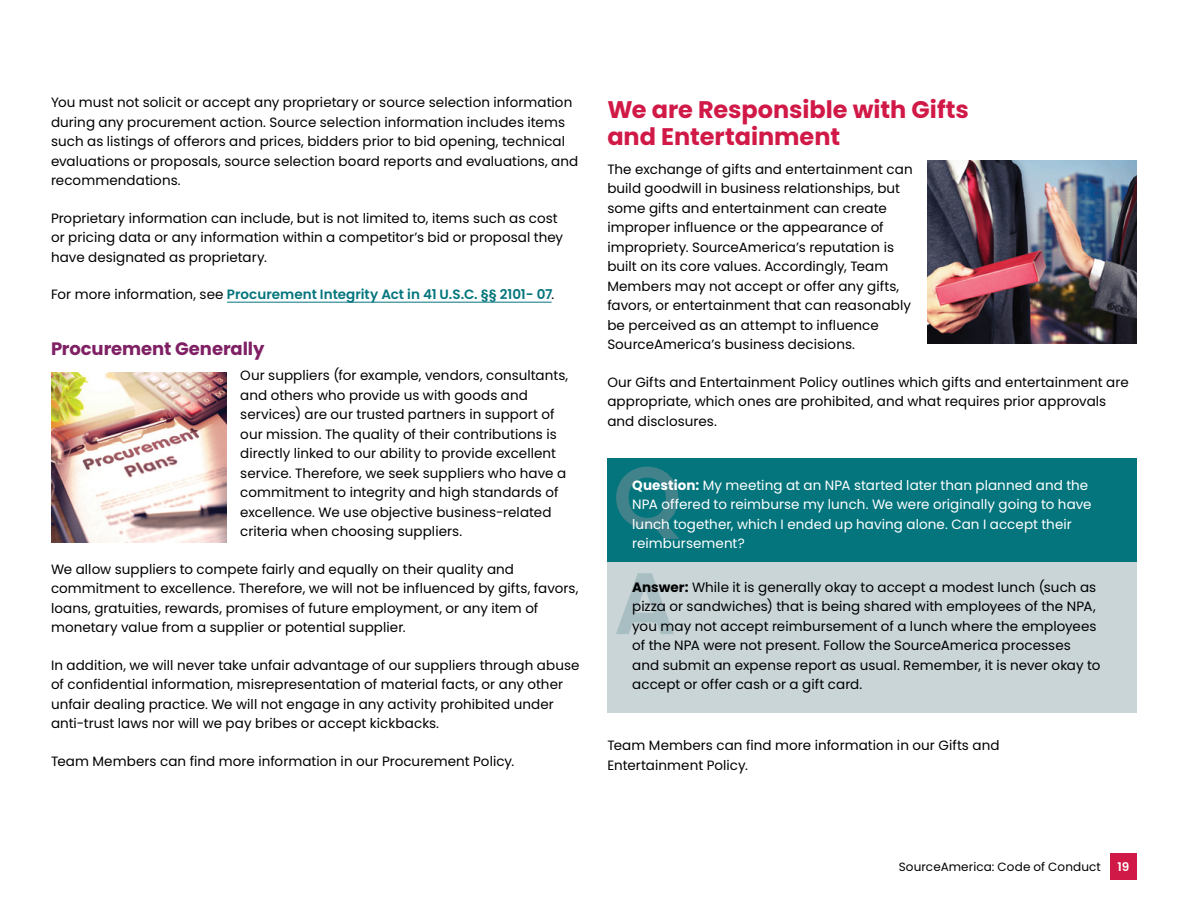
<style>
.page{position:relative;width:1188px;height:918px;background:#fff}
.page>*{position:absolute;margin:0;border:0;box-sizing:border-box;transform-origin:0 0}
.header_2{font:700 24px/27px "Poppins";color:#d11947}
.subhead_1{font:700 18px "Poppins";letter-spacing:-.005em;color:#802064}
.Q_A{font:13.5px/19.5px "Poppins";letter-spacing:.005em;color:#000}
.Q_A-2{font:13.5px/19.5px "Poppins";letter-spacing:.005em;color:#fff}
.t1{font:600 13.5px "Poppins";color:#04757d}
.t2{font:12px "Poppins";letter-spacing:.01em;color:#000}
.t3{font:600 12px "Poppins";color:#fff}
.s1{font-weight:400;color:#000}
.s2{font-weight:700}
</style>
<div class="page">
<div style="left:1110px;top:854px;width:27px;height:26px;background:#d11947"></div>
<div style="left:607px;top:458px;width:530px;height:107px;background:#04757d"></div>
<div style="left:607px;top:562px;width:530px;height:150px;background:#cad5d8"></div>
<svg style="left:616px;top:467px;width:63px;height:72px"></svg>
<svg style="left:616px;top:573px;width:58px;height:61px"></svg>
<hr style="left:227px;top:302px;width:325px;height:1px;background:#04757d">
<img style="left:51px;top:373px;width:176px;height:169px">
<img style="left:927px;top:161px;width:210px;height:183px">
<p class="Q_A" style="left:51px;top:93px;width:529px">You must not solicit or accept any proprietary or source selection information during any procurement action. Source selection information includes items such as listings of offerors and prices, bidders prior to bid opening, technical evaluations or proposals, source selection board reports and evaluations, and recommendations.</p>
<p class="Q_A" style="left:51px;top:208px;width:514px">Proprietary information can include, but is not limited to, items such as cost or pricing data or any information within a competitor’s bid or proposal they have designated as proprietary.</p>
<p class="t1" style="left:51px;top:287px;width:505px"><span class="s1">For more information, see</span> Procurement Integrity Act in 41 U.S.C. §§ 2101- 07<span class="s1">.</span></p>
<h3 class="subhead_1" style="left:51px;top:338px;width:215px">Procurement Generally</h3>
<p class="Q_A" style="left:240px;top:366px;width:329px">Our suppliers (for example, vendors, consultants, and others who provide us with goods and services) are our trusted partners in support of our mission. The quality of their contributions is directly linked to our ability to provide excellent service. Therefore, we seek suppliers who have a commitment to integrity and high standards of excellence. We use objective business-related criteria when choosing suppliers.</p>
<p class="Q_A" style="left:51px;top:559px;width:529px">We allow suppliers to compete fairly and equally on their quality and commitment to excellence. Therefore, we will not be influenced by gifts, favors, loans, gratuities, rewards, promises of future employment, or any item of monetary value from a supplier or potential supplier.</p>
<p class="Q_A" style="left:51px;top:655px;width:530px">In addition, we will never take unfair advantage of our suppliers through abuse of confidential information, misrepresentation of material facts, or any other unfair dealing practice. We will not engage in any activity prohibited under anti-trust laws nor will we pay bribes or accept kickbacks.</p>
<p class="Q_A" style="left:51px;top:751px;width:465px">Team Members can find more information in our Procurement Policy.</p>
<h2 class="header_2" style="left:607px;top:96px;width:363px">We are Responsible with Gifts and Entertainment</h2>
<p class="Q_A" style="left:607px;top:159px;width:307px">The exchange of gifts and entertainment can build goodwill in business relationships, but some gifts and entertainment can create improper influence or the appearance of impropriety. SourceAmerica’s reputation is built on its core values. Accordingly, Team Members may not accept or offer any gifts, favors, or entertainment that can reasonably be perceived as an attempt to influence SourceAmerica’s business decisions.</p>
<p class="Q_A" style="left:607px;top:372px;width:523px">Our Gifts and Entertainment Policy outlines which gifts and entertainment are appropriate, which ones are prohibited, and what requires prior approvals and disclosures.</p>
<p class="Q_A-2" style="left:632px;top:475px;width:461px"><span class="s2">Question:</span> My meeting at an NPA started later than planned and the NPA offered to reimburse my lunch. We were originally going to have lunch together, which I ended up having alone. Can I accept their reimbursement?</p>
<p class="Q_A" style="left:632px;top:577px;width:470px"><span class="s2">Answer:</span> While it is generally okay to accept a modest lunch (such as pizza or sandwiches) that is being shared with employees of the NPA, you may not accept reimbursement of a lunch where the employees of the NPA were not present. Follow the SourceAmerica processes and submit an expense report as usual. Remember, it is never okay to accept or offer cash or a gift card.</p>
<p class="Q_A" style="left:607px;top:736px;width:394px">Team Members can find more information in our Gifts and<br>Entertainment Policy.</p>
<p class="t2" style="left:899px;top:859px;width:204px">SourceAmerica: Code of Conduct</p>
<p class="t3" style="left:1118px;top:860px;width:13px">19</p>
</div>
